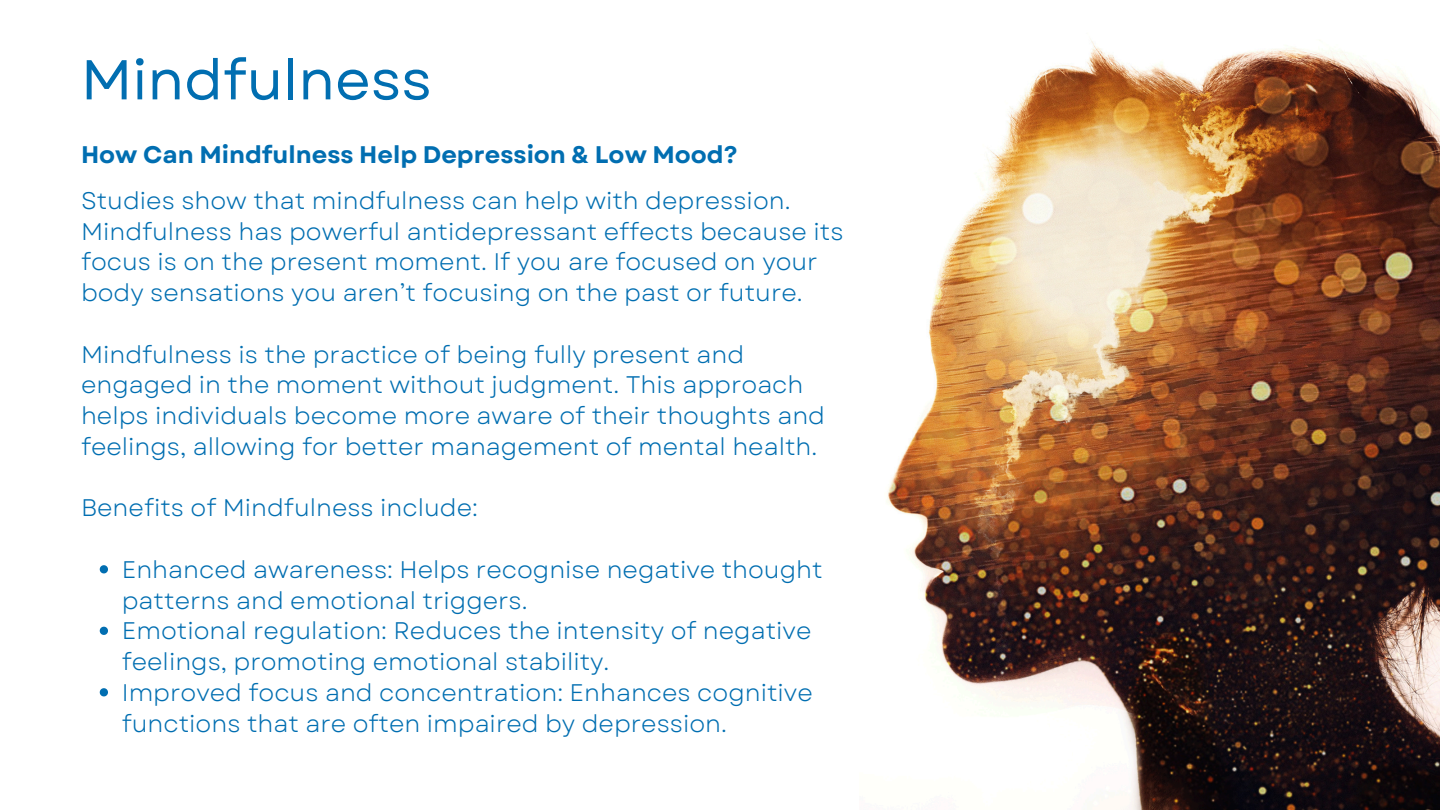
<style>
.page{position:relative;width:1440px;height:810px;background:#fff}
.page>*{position:absolute;margin:0;border:0;box-sizing:border-box;transform-origin:0 0}
.t1{font:56px "Garet";color:#016eb1}
.t2{font:24px/30.8px "Garet";color:#016eb1}
.t3{font:700 24px "Garet";color:#016eb1}
</style>
<div class="page">
<img style="left:886px;top:40px;width:554px;height:770px">
<svg style="left:100px;top:565px;width:8px;height:8px"></svg>
<svg style="left:100px;top:627px;width:8px;height:8px"></svg>
<svg style="left:100px;top:688px;width:8px;height:8px"></svg>
<h2 class="t1" style="left:81px;top:39px;width:352px">Mindfulness</h2>
<p class="t3" style="left:81px;top:137px;width:658px">How Can Mindfulness Help Depression &amp; Low Mood?</p>
<p class="t2" style="left:81px;top:185px;width:764px">Studies show that mindfulness can help with depression.<br>Mindfulness has powerful antidepressant effects because its focus is on the present moment. If you are focused on your body sensations you aren’t focusing on the past or future.</p>
<p class="t2" style="left:81px;top:339px;width:746px">Mindfulness is the practice of being fully present and engaged in the moment without judgment. This approach helps individuals become more aware of their thoughts and feelings, allowing for better management of mental health.</p>
<p class="t2" style="left:81px;top:493px;width:398px">Benefits of Mindfulness include:</p>
<p class="t2" style="left:122px;top:554px;width:702px">Enhanced awareness: Helps recognise negative thought patterns and emotional triggers.</p>
<p class="t2" style="left:122px;top:616px;width:691px">Emotional regulation: Reduces the intensity of negative feelings, promoting emotional stability.</p>
<p class="t2" style="left:122px;top:677px;width:693px">Improved focus and concentration: Enhances cognitive functions that are often impaired by depression.</p>
</div>
